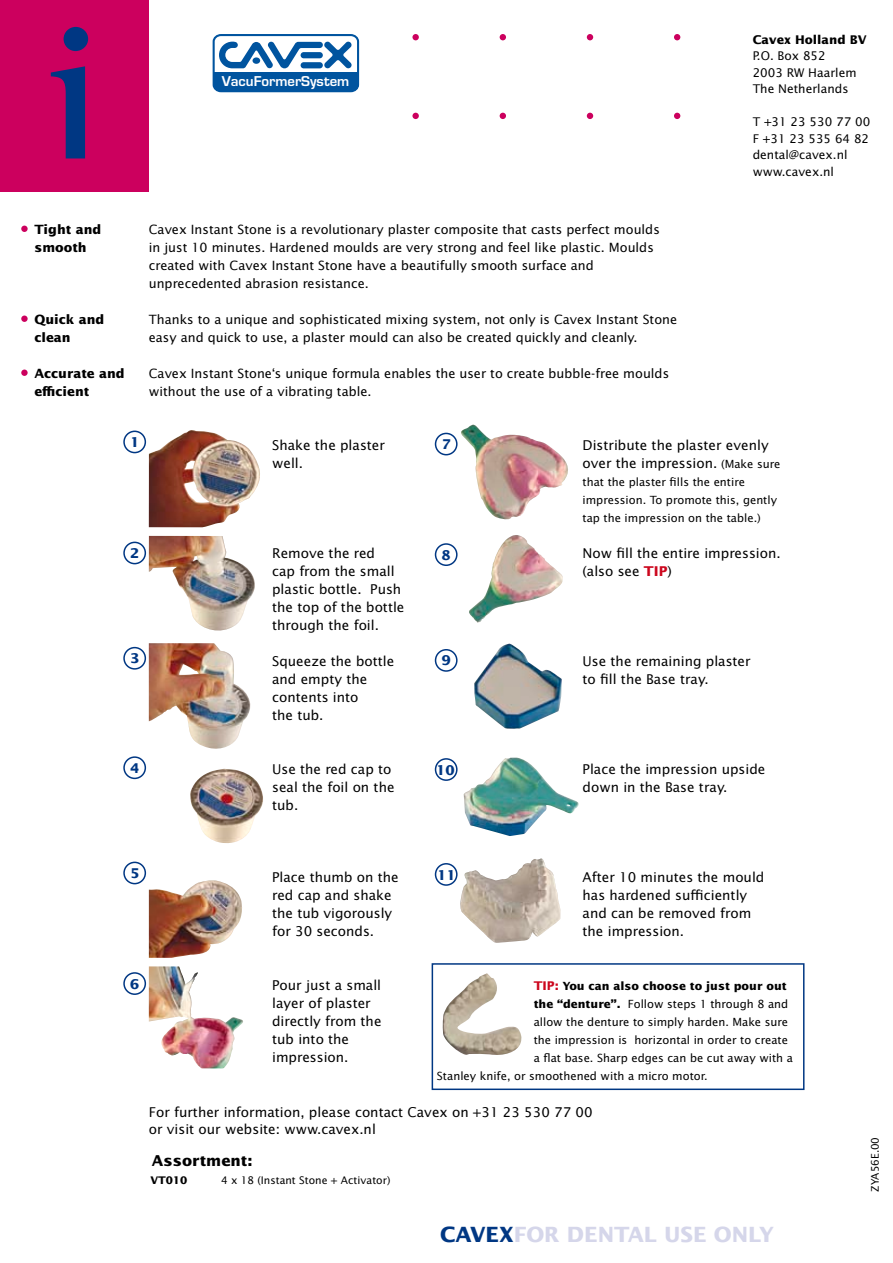
<style>
.page{position:relative;width:893px;height:1263px;background:#fff}
.page>*{position:absolute;margin:0;border:0;box-sizing:border-box;transform-origin:0 0}
.t1{font:700 193.5px "Rotis Semi Serif";color:#003783}
.t2{font:700 21px "Lucida Sans";color:#d5d6ea}
.t3{font:700 15px "Lucida Sans";color:#000}
.t4{font:700 14.85px "Eurostile";color:#fff}
.t5{font:13.5px/18px "Lucida Sans";color:#000}
.t6{font:700 13.5px "Lucida Sans";color:#003783}
.t7{font:12.75px/18px "Lucida Sans";color:#000}
.t8{font:700 12.75px/18px "Lucida Sans";color:#000}
.t9{font:12px/16.5px "Lucida Sans";color:#000}
.t10{font:700 12px "Lucida Sans";color:#000}
.t11{font:11.25px/18px "Lucida Sans";color:#000}
.t12{font:700 11.25px "Lucida Sans";color:#000}
.t13{font:10.5px "Lucida Sans";color:#000}
.t14{font:700 10.5px "Lucida Sans";color:#000}
.s1{font-size:11.25px}
.s2{font-weight:700;color:#cc061d}
.s3{font-size:12px;color:#cc061d}
.s4{font-weight:700}
.s5{color:#003783}
</style>
<div class="page">
<div style="left:432px;top:963px;width:372px;height:127px;border:2px solid #003783"></div>
<div style="left:213px;top:34px;width:146px;height:58px;border:2px solid #00549f;border-radius:7px"></div>
<svg style="left:213px;top:42px;width:145px;height:50px"></svg>
<div style="left:0;top:0;width:149px;height:191px;background:#cc005e"></div>
<img style="left:149px;top:430px;width:111px;height:97px">
<img style="left:461px;top:425px;width:107px;height:95px">
<img style="left:149px;top:536px;width:106px;height:95px">
<img style="left:469px;top:535px;width:94px;height:88px">
<img style="left:149px;top:643px;width:102px;height:106px">
<img style="left:474px;top:644px;width:88px;height:85px">
<img style="left:190px;top:769px;width:73px;height:74px">
<img style="left:464px;top:757px;width:115px;height:79px">
<img style="left:149px;top:880px;width:93px;height:78px">
<img style="left:460px;top:858px;width:100px;height:85px">
<img style="left:149px;top:966px;width:94px;height:102px">
<div style="left:435px;top:863px;width:23px;height:23px;border:2px solid #003783;border-radius:50%"></div>
<div style="left:435px;top:758px;width:23px;height:23px;border:2px solid #003783;border-radius:50%"></div>
<div style="left:435px;top:649px;width:23px;height:23px;border:2px solid #003783;border-radius:50%"></div>
<div style="left:435px;top:543px;width:23px;height:23px;border:2px solid #003783;border-radius:50%"></div>
<div style="left:435px;top:433px;width:23px;height:22px;border:2px solid #003783;border-radius:50%"></div>
<div style="left:123px;top:431px;width:23px;height:22px;border:2px solid #003783;border-radius:50%"></div>
<div style="left:123px;top:542px;width:23px;height:22px;border:2px solid #003783;border-radius:50%"></div>
<div style="left:123px;top:647px;width:23px;height:23px;border:2px solid #003783;border-radius:50%"></div>
<div style="left:123px;top:756px;width:23px;height:23px;border:2px solid #003783;border-radius:50%"></div>
<div style="left:123px;top:862px;width:23px;height:22px;border:2px solid #003783;border-radius:50%"></div>
<div style="left:123px;top:972px;width:23px;height:23px;border:2px solid #003783;border-radius:50%"></div>
<div style="left:21px;top:226px;width:7px;height:6px;background:#cc005e;border-radius:50%"></div>
<div style="left:21px;top:315px;width:7px;height:7px;background:#cc005e;border-radius:50%"></div>
<div style="left:21px;top:369px;width:7px;height:7px;background:#cc005e;border-radius:50%"></div>
<img style="left:442px;top:973px;width:80px;height:82px">
<div style="left:412px;top:34px;width:7px;height:6px;background:#cc005e;border-radius:50%"></div>
<svg style="left:500px;top:34px;width:6px;height:6px"></svg>
<svg style="left:587px;top:34px;width:6px;height:6px"></svg>
<svg style="left:674px;top:34px;width:6px;height:6px"></svg>
<div style="left:412px;top:113px;width:7px;height:6px;background:#cc005e;border-radius:50%"></div>
<svg style="left:500px;top:113px;width:6px;height:6px"></svg>
<svg style="left:587px;top:113px;width:6px;height:6px"></svg>
<svg style="left:674px;top:113px;width:6px;height:6px"></svg>
<h1 class="t1" style="left:48px;top:-22px;width:55px">i</h1>
<p class="t10" style="left:753px;top:32px;width:116px">Cavex Holland BV</p>
<p class="t9" style="left:753px;top:47px;width:105px">P.O. Box 852<br>2003 RW Haarlem<br>The Netherlands</p>
<p class="t9" style="left:753px;top:113px;width:119px">T +31 23 530 77 00<br>F +31 23 535 64 82 dental@cavex.nl www.cavex.nl</p>
<p class="t4" style="left:222px;top:73px;width:129px">VacuFormerSystem</p>
<p class="t8" style="left:34px;top:220px;width:69px">Tight and smooth</p>
<p class="t8" style="left:34px;top:310px;width:71px">Quick and clean</p>
<p class="t8" style="left:34px;top:364px;width:92px">Accurate and efficient</p>
<p class="t7" style="left:149px;top:220px;width:512px">Cavex Instant Stone is a revolutionary plaster composite that casts perfect moulds in just 10 minutes. Hardened moulds are very strong and feel like plastic. Moulds created with Cavex Instant Stone have a beautifully smooth surface and unprecedented abrasion resistance.</p>
<p class="t7" style="left:149px;top:310px;width:530px">Thanks to a unique and sophisticated mixing system, not only is Cavex Instant Stone easy and quick to use, a plaster mould can also be created quickly and cleanly.</p>
<p class="t7" style="left:149px;top:364px;width:522px">Cavex Instant Stone‘s unique formula enables the user to create bubble-free moulds without the use of a vibrating table.</p>
<p class="t6" style="left:130px;top:434px;width:11px">1</p>
<p class="t6" style="left:442px;top:436px;width:11px">7</p>
<p class="t5" style="left:272px;top:436px;width:114px">Shake the plaster well.</p>
<p class="t5" style="left:583px;top:436px;width:199px">Distribute the plaster evenly over the impression. <span class="s1">(Make sure</span></p>
<p class="t11" style="left:583px;top:473px;width:196px">that the plaster fills the entire impression. To promote this, gently tap the impression on the table.)</p>
<p class="t5" style="left:272px;top:544px;width:134px">Remove the red<br>cap from the small plastic bottle. Push the top of the bottle through the foil.</p>
<p class="t5" style="left:583px;top:544px;width:200px">Now fill the entire impression. (also see <span class="s2">TIP</span>)</p>
<p class="t5" style="left:272px;top:652px;width:124px">Squeeze the bottle and empty the contents into<br>the tub.</p>
<p class="t5" style="left:583px;top:652px;width:170px">Use the remaining plaster to fill the Base tray.</p>
<p class="t6" style="left:130px;top:545px;width:11px">2</p>
<p class="t6" style="left:442px;top:547px;width:11px">8</p>
<p class="t6" style="left:130px;top:650px;width:11px">3</p>
<p class="t6" style="left:442px;top:652px;width:11px">9</p>
<p class="t6" style="left:130px;top:760px;width:11px">4</p>
<p class="t5" style="left:272px;top:760px;width:124px">Use the red cap to seal the foil on the tub.</p>
<p class="t5" style="left:583px;top:760px;width:184px">Place the impression upside down in the Base tray.</p>
<p class="t6" style="left:436px;top:761px;width:20px">10</p>
<p class="t6" style="left:130px;top:865px;width:11px">5</p>
<p class="t6" style="left:437px;top:867px;width:20px">11</p>
<p class="t5" style="left:272px;top:868px;width:128px">Place thumb on the red cap and shake the tub vigorously for 30 seconds.</p>
<p class="t5" style="left:583px;top:868px;width:183px">After 10 minutes the mould has hardened sufficiently and can be removed from the impression.</p>
<p class="t6" style="left:130px;top:975px;width:11px">6</p>
<p class="t5" style="left:272px;top:976px;width:111px">Pour just a small layer of plaster directly from the tub into the impression.</p>
<p class="t12" style="left:534px;top:979px;width:255px"><span class="s3">TIP:</span> You can also choose to just pour out</p>
<p class="t11" style="left:534px;top:995px;width:256px"><span class="s4">the “denture”.</span> Follow steps 1 through 8 and</p>
<p class="t11" style="left:534px;top:1013px;width:256px">allow the denture to simply harden. Make sure</p>
<p class="t11" style="left:534px;top:1031px;width:256px">the impression is horizontal in order to create</p>
<p class="t11" style="left:534px;top:1049px;width:261px">a flat base. Sharp edges can be cut away with a</p>
<p class="t11" style="left:437px;top:1067px;width:272px">Stanley knife, or smoothened with a micro motor.</p>
<p class="t5" style="left:149px;top:1104px;width:445px;line-height:16.2px">For further information, please contact Cavex on +31 23 530 77 00 or visit our website: www.cavex.nl</p>
<p class="t3" style="left:152px;top:1152px;width:102px">Assortment:</p>
<p class="t14" style="left:150px;top:1174px;width:39px">VT010</p>
<p class="t13" style="left:221px;top:1174px;width:171px">4 x 18 (Instant Stone + Activator)</p>
<p class="t13" style="left:869px;top:1192px;width:56px;rotate:-90deg">ZYA56E.00</p>
<h2 class="t2" style="left:440px;top:1222px;width:336px"><span class="s5">CAVEX</span>FOR DENTAL USE ONLY</h2>
</div>
